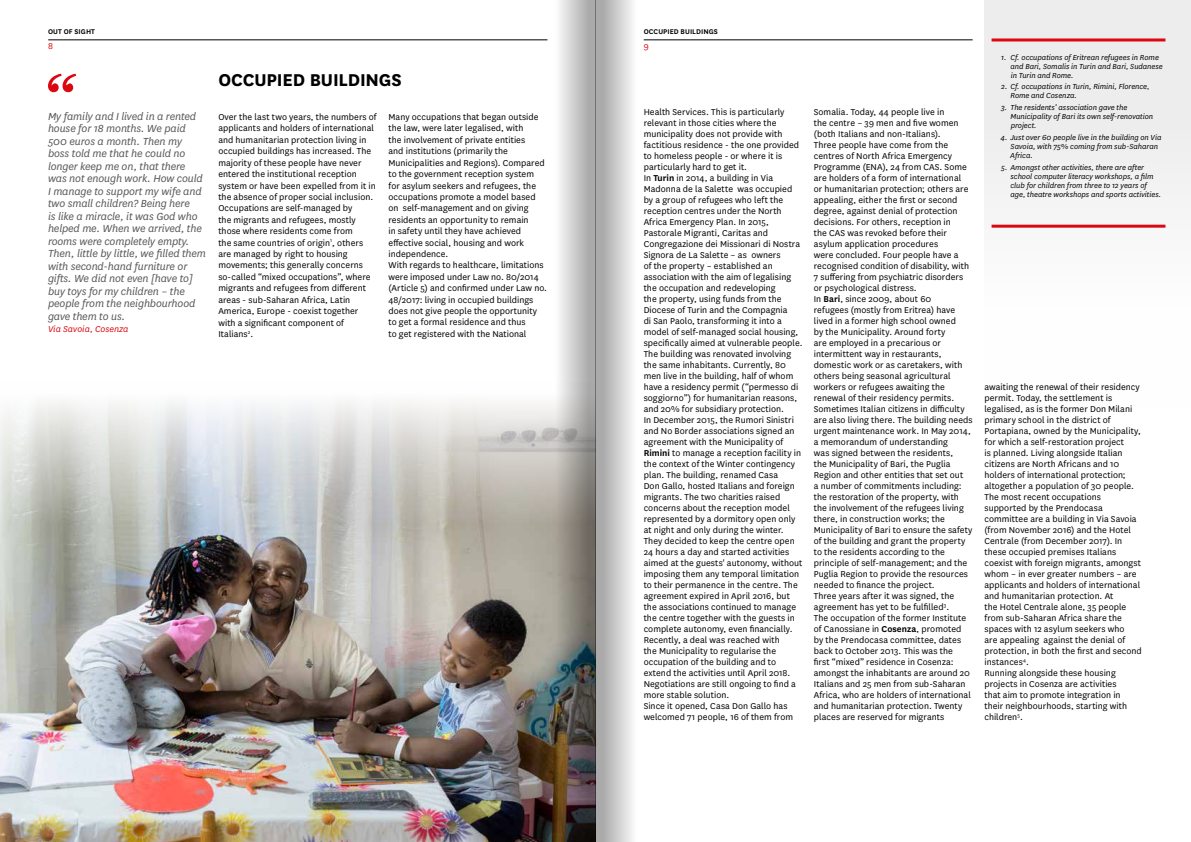
<style>
.page{position:relative;width:1191px;height:842px;background:#fff}
.page>*{position:absolute;margin:0;border:0;box-sizing:border-box;transform-origin:0 0}
.t1{font:700 20px "Medecins Sans";letter-spacing:-.005em;color:#000}
.t2{font:italic 12px/12.5px "Medecins Sans";letter-spacing:-.01em;color:#575756}
.t3{font:10px/11px "Medecins Sans";letter-spacing:.005em;color:#000}
.t4{font:italic 10px "Medecins Sans";color:#db0812}
.t5{font:10px "Medecins Sans";color:#db0812}
.t6{font:italic 8.5px/9px "Medecins Sans";letter-spacing:-.005em;color:#000}
.t7{font:600 8px "Medecins Sans";letter-spacing:.01em;color:#000}
.s1{font-weight:600}
</style>
<div class="page">
<hr style="left:48px;top:40px;width:499px;height:1px;background:#000">
<div style="left:984px;top:0;width:207px;height:408px;background:#f4f4f4"></div>
<hr style="left:643px;top:40px;width:329px;height:1px;background:#000">
<img style="left:0;top:401px;width:553px;height:441px">
<hr style="left:991px;top:38px;width:174px;height:3px;background:#db0812">
<hr style="left:991px;top:225px;width:174px;height:3px;background:#db0812">
<svg style="left:48px;top:74px;width:28px;height:18px"></svg>
<svg style="left:553px;top:0;width:42px;height:842px;background:#a19f9b"></svg>
<div style="left:595px;top:0;width:43px;height:842px;background:linear-gradient(to right,#9c9c9c,#fefefe)"></div>
<p class="t7" style="left:48px;top:26px;width:49px">OUT OF SIGHT</p>
<p class="t7" style="left:643px;top:26px;width:76px">OCCUPIED BUILDINGS</p>
<p class="t5" style="left:48px;top:39px;width:6px">8</p>
<p class="t5" style="left:643px;top:39px;width:7px">9</p>
<p class="t2" style="left:48px;top:109px;width:159px">My family and I lived in a rented house for 18 months. We paid<br>500 euros a month. Then my boss told me that he could no longer keep me on, that there was not enough work. How could<br>I manage to support my wife and two small children? Being here<br>is like a miracle, it was God who helped me. When we arrived, the rooms were completely empty.<br>Then, little by little, we filled them with second-hand furniture or gifts. We did not even [have to] buy toys for my children – the people from the neighbourhood gave them to us.</p>
<p class="t4" style="left:48px;top:323px;width:82px">Via Savoia, Cosenza</p>
<h1 class="t1" style="left:218px;top:66px;width:185px">OCCUPIED BUILDINGS</h1>
<p class="t3" style="left:218px;top:111px;width:160px;line-height:11.4px">Over the last two years, the numbers of applicants and holders of international and humanitarian protection living in occupied buildings has increased. The majority of these people have never entered the institutional reception system or have been expelled from it in the absence of proper social inclusion.<br>Occupations are self-managed by<br>the migrants and refugees, mostly those where residents come from<br>the same countries of origin<sup>1</sup>, others are managed by right to housing movements; this generally concerns so-called “mixed occupations”, where migrants and refugees from different areas - sub-Saharan Africa, Latin America, Europe - coexist together with a significant component of Italians<sup>2</sup>.</p>
<p class="t3" style="left:388px;top:111px;width:160px;line-height:11.4px">Many occupations that began outside the law, were later legalised, with<br>the involvement of private entities<br>and institutions (primarily the Municipalities and Regions). Compared to the government reception system for asylum seekers and refugees, the occupations promote a model based on self-management and on giving residents an opportunity to remain<br>in safety until they have achieved effective social, housing and work independence.<br>With regards to healthcare, limitations were imposed under Law no. 80/2014 (Article 5) and confirmed under Law no.<br>48/2017: living in occupied buildings does not give people the opportunity to get a formal residence and thus<br>to get registered with the National</p>
<p class="t3" style="left:643px;top:106px;width:160px">Health Services. This is particularly relevant in those cities where the municipality does not provide with factitious residence - the one provided to homeless people - or where it is particularly hard to get it.<br>In <span class="s1">Turin</span> in 2014, a building in Via Madonna de la Salette was occupied by a group of refugees who left the reception centres under the North Africa Emergency Plan. In 2015, Pastorale Migranti, Caritas and Congregazione dei Missionari di Nostra Signora de La Salette – as owners<br>of the property – established an association with the aim of legalising the occupation and redeveloping<br>the property, using funds from the Diocese of Turin and the Compagnia<br>di San Paolo, transforming it into a model of self-managed social housing, specifically aimed at vulnerable people.<br>The building was renovated involving the same inhabitants. Currently, 80 men live in the building, half of whom have a residency permit (“permesso di soggiorno”) for humanitarian reasons, and 20% for subsidiary protection.<br>In December 2015, the Rumori Sinistri and No Border associations signed an agreement with the Municipality of <span class="s1">Rimini</span> to manage a reception facility in the context of the Winter contingency plan. The building, renamed Casa<br>Don Gallo, hosted Italians and foreign migrants. The two charities raised concerns about the reception model represented by a dormitory open only at night and only during the winter.<br>They decided to keep the centre open 24 hours a day and started activities aimed at the guests' autonomy, without imposing them any temporal limitation to their permanence in the centre. The agreement expired in April 2016, but the associations continued to manage the centre together with the guests in complete autonomy, even financially.<br>Recently, a deal was reached with<br>the Municipality to regularise the occupation of the building and to extend the activities until April 2018.<br>Negotiations are still ongoing to find a more stable solution.<br>Since it opened, Casa Don Gallo has welcomed 71 people, 16 of them from</p>
<p class="t3" style="left:814px;top:106px;width:160px">Somalia. Today, 44 people live in<br>the centre – 39 men and five women (both Italians and non-Italians).<br>Three people have come from the centres of North Africa Emergency Programme (ENA), 24 from CAS. Some are holders of a form of international<br>or humanitarian protection; others are appealing, either the first or second degree, against denial of protection decisions. For others, reception in<br>the CAS was revoked before their asylum application procedures<br>were concluded. Four people have a recognised condition of disability, with 7 suffering from psychiatric disorders or psychological distress.<br>In <span class="s1">Bari</span>, since 2009, about 60<br>refugees (mostly from Eritrea) have lived in a former high school owned<br>by the Municipality. Around forty<br>are employed in a precarious or intermittent way in restaurants, domestic work or as caretakers, with others being seasonal agricultural workers or refugees awaiting the renewal of their residency permits.<br>Sometimes Italian citizens in difficulty are also living there. The building needs urgent maintenance work. In May 2014, a memorandum of understanding<br>was signed between the residents,<br>the Municipality of Bari, the Puglia Region and other entities that set out<br>a number of commitments including: the restoration of the property, with the involvement of the refugees living there, in construction works; the Municipality of Bari to ensure the safety of the building and grant the property to the residents according to the principle of self-management; and the Puglia Region to provide the resources needed to finance the project.<br>Three years after it was signed, the agreement has yet to be fulfilled<sup>3</sup>.<br>The occupation of the former Institute of Canossiane in <span class="s1">Cosenza</span>, promoted by the Prendocasa committee, dates back to October 2013. This was the<br>first “mixed” residence in Cosenza: amongst the inhabitants are around 20<br>Italians and 25 men from sub-Saharan Africa, who are holders of international and humanitarian protection. Twenty places are reserved for migrants</p>
<p class="t6" style="left:1010px;top:52px;width:154px;text-indent:-9px">1. Cf. occupations of Eritrean refugees in Rome and Bari, Somalis in Turin and Bari, Sudanese in Turin and Rome.</p>
<p class="t6" style="left:1010px;top:82px;width:141px;text-indent:-9px">2. Cf. occupations in Turin, Rimini, Florence,<br>Rome and Cosenza.</p>
<p class="t6" style="left:1010px;top:103px;width:144px;text-indent:-9px">3. The residents’ association gave the<br>Municipality of Bari its own self-renovation project.</p>
<p class="t6" style="left:1010px;top:133px;width:153px;text-indent:-10px">4. Just over 60 people live in the building on Via<br>Savoia, with 75% coming from sub-Saharan<br>Africa.</p>
<p class="t6" style="left:1010px;top:162px;width:152px;text-indent:-9px">5. Amongst other activities, there are after school computer literacy workshops, a film club for children from three to 12 years of age, theatre workshops and sports activities.</p>
<p class="t3" style="left:984px;top:381px;width:159px">awaiting the renewal of their residency permit. Today, the settlement is legalised, as is the former Don Milani primary school in the district of Portapiana, owned by the Municipality, for which a self-restoration project<br>is planned. Living alongside Italian citizens are North Africans and 10 holders of international protection; altogether a population of 30 people.<br>The most recent occupations supported by the Prendocasa committee are a building in Via Savoia (from November 2016) and the Hotel Centrale (from December 2017). In these occupied premises Italians coexist with foreign migrants, amongst whom – in ever greater numbers – are applicants and holders of international and humanitarian protection. At<br>the Hotel Centrale alone, 35 people from sub-Saharan Africa share the spaces with 12 asylum seekers who<br>are appealing against the denial of protection, in both the first and second instances<sup>4</sup>.<br>Running alongside these housing projects in Cosenza are activities<br>that aim to promote integration in their neighbourhoods, starting with children<sup>5</sup>.</p>
</div>
